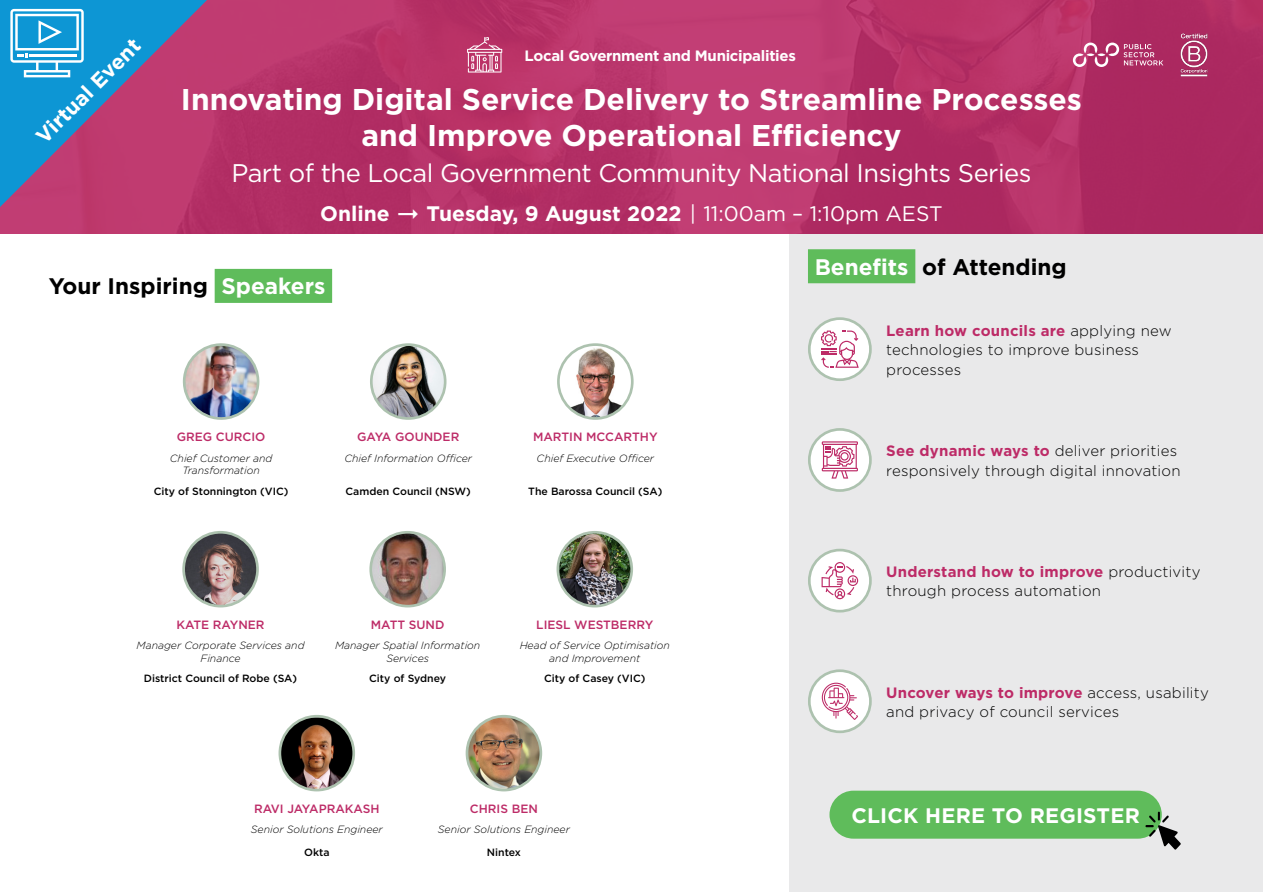
<style>
.page{position:relative;width:1263px;height:893px;background:#fff}
.page>*{position:absolute;margin:0;border:0;box-sizing:border-box;transform-origin:0 0}
.t1{font:700 30px/36px "Gotham";color:#fff;text-align:center}
.t2{font:25.5px "Gotham";letter-spacing:-.02em;color:#fff}
.t3{font:700 22.5px "Gotham";color:#000}
.t4{font:700 21px "Gotham";color:#fff}
.t5{font:300 15px/19.5px "Gotham";letter-spacing:.015em;color:#000}
.t6{font:700 15px "Gotham";letter-spacing:-.02em;color:#fff}
.t7{font:500 12px "Gotham";color:#bd2b67}
.t8{font:italic 300 10.5px/12.6px "Gotham";color:#000;text-align:center}
.t9{font:500 10.5px "Gotham";color:#000}
.s1{font-weight:400}
.s2{color:#fff}
.s3{font-weight:700;color:#bd2b67}
</style>
<div class="page">
<div style="left:790px;top:206px;width:473px;height:686px;background:#e9e9ea"></div>
<div style="left:829px;top:791px;width:333px;height:48px;background:#5fbc5b;border-radius:24px"></div>
<svg style="left:1145px;top:812px;width:36px;height:38px"></svg>
<div style="left:808px;top:249px;width:107px;height:34px;background:#5fbc5b"></div>
<div style="left:809px;top:319px;width:61px;height:61px;background:#fff;border-radius:50%"></div>
<div style="left:808px;top:317px;width:64px;height:64px;border:3px solid #adc2af;border-radius:50%"></div>
<svg style="left:821px;top:331px;width:38px;height:37px"></svg>
<div style="left:809px;top:429px;width:61px;height:61px;background:#fff;border-radius:50%"></div>
<div style="left:808px;top:428px;width:64px;height:64px;border:3px solid #adc2af;border-radius:50%"></div>
<svg style="left:822px;top:441px;width:36px;height:38px"></svg>
<div style="left:809px;top:550px;width:61px;height:61px;background:#fff;border-radius:50%"></div>
<div style="left:808px;top:549px;width:64px;height:63px;border:3px solid #adc2af;border-radius:50%"></div>
<svg style="left:821px;top:562px;width:37px;height:37px"></svg>
<div style="left:809px;top:671px;width:61px;height:61px;background:#fff;border-radius:50%"></div>
<svg style="left:822px;top:683px;width:36px;height:37px"></svg>
<div style="left:808px;top:669px;width:64px;height:64px;border:3px solid #adc2af;border-radius:50%"></div>
<div style="left:215px;top:269px;width:117px;height:34px;background:#5fbc5b"></div>
<img style="left:182px;top:343px;width:77px;height:77px">
<img style="left:371px;top:345px;width:74px;height:73px;border-radius:37px">
<div style="left:370px;top:343px;width:76px;height:77px;border:3px solid #adc2af;border-radius:50%"></div>
<img style="left:558px;top:345px;width:74px;height:73px;border-radius:37px">
<div style="left:557px;top:343px;width:77px;height:77px;border:3px solid #adc2af;border-radius:50%"></div>
<img style="left:184px;top:532px;width:73px;height:74px;border-radius:37px">
<div style="left:182px;top:531px;width:77px;height:76px;border:3px solid #adc2af;border-radius:50%"></div>
<img style="left:371px;top:532px;width:74px;height:74px;border-radius:37px">
<div style="left:369px;top:531px;width:77px;height:76px;border:3px solid #adc2af;border-radius:50%"></div>
<img style="left:558px;top:532px;width:74px;height:74px;border-radius:37px">
<div style="left:556px;top:531px;width:77px;height:76px;border:3px solid #adc2af;border-radius:50%"></div>
<img style="left:280px;top:717px;width:74px;height:73px">
<div style="left:279px;top:715px;width:76px;height:76px;border:3px solid #adc2af;border-radius:50%"></div>
<img style="left:467px;top:716px;width:74px;height:74px;border-radius:37px">
<div style="left:466px;top:715px;width:76px;height:76px;border:3px solid #adc2af;border-radius:50%"></div>
<img style="left:0;top:0;width:1262px;height:234px">
<svg style="left:1073px;top:43px;width:90px;height:24px;background:#c15b86"></svg>
<img style="left:1176px;top:27px;width:35px;height:56px">
<svg style="left:0;top:0;width:207px;height:207px;background:#6f6ca3"></svg>
<svg style="left:467px;top:37px;width:35px;height:36px"></svg>
<svg style="left:398px;top:209px;width:20px;height:10px"></svg>
<h3 class="t4" style="left:30px;top:130px;width:139px;rotate:-45deg">Virtual Event</h3>
<p class="t6" style="left:525px;top:46px;width:273px">Local Government and Municipalities</p>
<h1 class="t1" style="left:181px;top:81px;width:902px">Innovating Digital Service Delivery to Streamline Processes and Improve Operational Efficiency</h1>
<h2 class="t2" style="left:231px;top:157px;width:802px">Part of the Local Government Community National Insights Series</h2>
<h3 class="t4" style="left:320px;top:199px;width:71px">Online</h3>
<h3 class="t4" style="left:426px;top:199px;width:518px">Tuesday, 9 August 2022 <span class="s1">| 11:00am – 1:10pm AEST</span></h3>
<h3 class="t3" style="left:49px;top:271px;width:278px">Your Inspiring <span class="s2">Speakers</span></h3>
<p class="t7" style="left:177px;top:429px;width:90px">GREG CURCIO</p>
<p class="t7" style="left:357px;top:429px;width:104px">GAYA GOUNDER</p>
<p class="t7" style="left:533px;top:429px;width:126px">MARTIN MCCARTHY</p>
<p class="t8" style="left:170px;top:451px;width:104px">Chief Customer and<br>Transformation</p>
<p class="t8" style="left:344px;top:451px;width:129px">Chief Information Officer</p>
<p class="t8" style="left:537px;top:451px;width:119px">Chief Executive Officer</p>
<p class="t9" style="left:154px;top:484px;width:136px">City of Stonnington (VIC)</p>
<p class="t9" style="left:346px;top:484px;width:127px">Camden Council (NSW)</p>
<p class="t9" style="left:528px;top:484px;width:136px">The Barossa Council (SA)</p>
<p class="t7" style="left:177px;top:617px;width:89px">KATE RAYNER</p>
<p class="t7" style="left:371px;top:617px;width:75px">MATT SUND</p>
<p class="t7" style="left:536px;top:617px;width:119px">LIESL WESTBERRY</p>
<p class="t8" style="left:137px;top:639px;width:170px">Manager Corporate Services and<br>Finance</p>
<p class="t8" style="left:335px;top:639px;width:147px">Manager Spatial Information<br>Services</p>
<p class="t8" style="left:520px;top:639px;width:152px">Head of Service Optimisation and Improvement</p>
<p class="t9" style="left:144px;top:672px;width:155px">District Council of Robe (SA)</p>
<p class="t9" style="left:369px;top:672px;width:78px">City of Sydney</p>
<p class="t9" style="left:544px;top:672px;width:103px">City of Casey (VIC)</p>
<p class="t7" style="left:254px;top:801px;width:127px">RAVI JAYAPRAKASH</p>
<p class="t7" style="left:470px;top:801px;width:69px">CHRIS BEN</p>
<p class="t8" style="left:251px;top:823px;width:133px">Senior Solutions Engineer</p>
<p class="t8" style="left:438px;top:823px;width:133px">Senior Solutions Engineer</p>
<p class="t9" style="left:304px;top:846px;width:27px">Okta</p>
<p class="t9" style="left:487px;top:846px;width:36px">Nintex</p>
<h3 class="t3" style="left:815px;top:252px;width:254px"><span class="s2">Benefits</span> of Attending</h3>
<p class="t5" style="left:886px;top:320px;width:287px"><span class="s3">Learn how councils are</span> applying new technologies to improve business processes</p>
<p class="t5" style="left:886px;top:441px;width:296px"><span class="s3">See dynamic ways to</span> deliver priorities responsively through digital innovation</p>
<p class="t5" style="left:886px;top:561px;width:316px"><span class="s3">Understand how to improve</span> productivity through process automation</p>
<p class="t5" style="left:886px;top:682px;width:324px"><span class="s3">Uncover ways to improve</span> access, usability and privacy of council services</p>
<h3 class="t4" style="left:851px;top:802px;width:290px">CLICK HERE TO REGISTER</h3>
</div>
